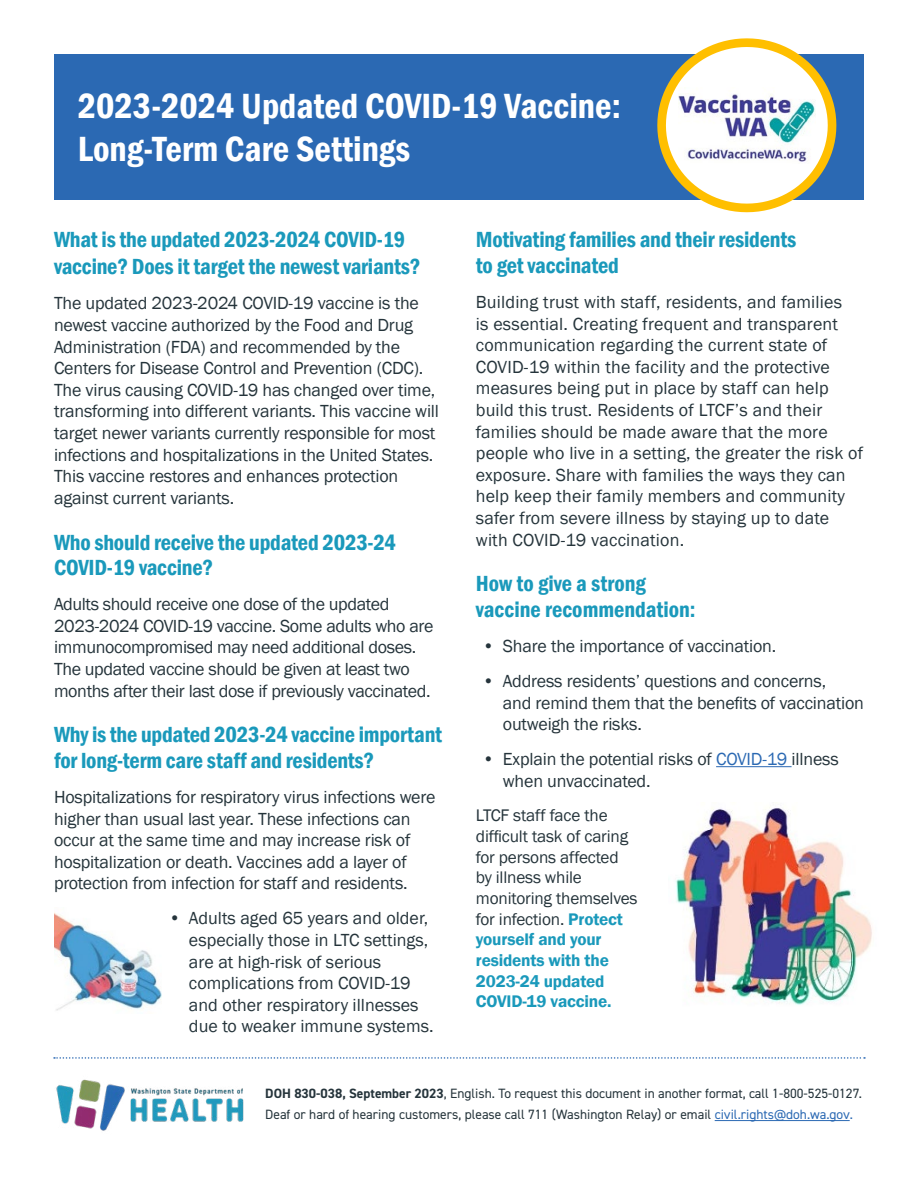
<style>
.page{position:relative;width:918px;height:1188px;background:#fff}
.page>*{position:absolute;margin:0;border:0;box-sizing:border-box;transform-origin:0 0}
.H1-Title{font:600 condensed 36px "Franklin Gothic";color:#fff}
.H2-Subhead{font:600 condensed 22.5px/25.5px "Franklin Gothic";letter-spacing:-.01em;color:#1a99bb}
.t1{font:18px/21.6px "Franklin Gothic";letter-spacing:-.01em;color:#25343b}
.t2{font:18px/21.6px "Franklin Gothic";letter-spacing:.01em;color:#25343b}
.t3{font:17.25px/20.7px "Franklin Gothic";letter-spacing:-.01em;color:#25343b}
.t4{font:13.5px/20.9px "DIN2014";color:#25343b}
.s1{color:#2b69b3}
.s2{font-weight:600;color:#1a99bb}
.s3{font-weight:700}
</style>
<div class="page">
<div style="left:54px;top:54px;width:810px;height:146px;background:#2b69b3"></div>
<svg style="left:657px;top:38px;width:180px;height:175px"></svg>
<img style="left:679px;top:88px;width:136px;height:75px">
<hr style="left:716px;top:766px;width:76px;height:1px;background:#2b69b3">
<img style="left:675px;top:807px;width:197px;height:198px">
<svg style="left:54px;top:1057px;width:811px;height:2px"></svg>
<img style="left:56px;top:1079px;width:188px;height:52px">
<hr style="left:715px;top:1120px;width:135px;height:1px;background:#2b69b3">
<img style="left:54px;top:912px;width:108px;height:99px">
<p class="H1-Title" style="left:78px;top:82px;width:545px">2023-2024 Updated COVID-19 Vaccine:</p>
<p class="H1-Title" style="left:78px;top:125px;width:334px">Long-Term Care Settings</p>
<p class="H2-Subhead" style="left:54px;top:226px;width:368px;line-height:27px">What is the updated 2023-2024 COVID-19 vaccine? Does it target the newest variants?</p>
<p class="t1" style="left:54px;top:293px;width:387px">The updated 2023-2024 COVID-19 vaccine is the newest vaccine authorized by the Food and Drug Administration (FDA) and recommended by the Centers for Disease Control and Prevention (CDC).<br>The virus causing COVID-19 has changed over time, transforming into different variants. This vaccine will target newer variants currently responsible for most infections and hospitalizations in the United States.<br>This vaccine restores and enhances protection against current variants.</p>
<p class="H2-Subhead" style="left:54px;top:529px;width:344px">Who should receive the updated 2023-24<br>COVID-19 vaccine?</p>
<p class="t1" style="left:54px;top:594px;width:381px">Adults should receive one dose of the updated 2023-2024 COVID-19 vaccine. Some adults who are immunocompromised may need additional doses.<br>The updated vaccine should be given at least two months after their last dose if previously vaccinated.</p>
<p class="H2-Subhead" style="left:54px;top:722px;width:390px">Why is the updated 2023-24 vaccine important for long-term care staff and residents?</p>
<p class="t1" style="left:54px;top:787px;width:383px">Hospitalizations for respiratory virus infections were higher than usual last year. These infections can occur at the same time and may increase risk of hospitalization or death. Vaccines add a layer of protection from infection for staff and residents.</p>
<p class="t1" style="left:189px;top:908px;width:246px;text-indent:-20px">• Adults aged 65 years and older, especially those in LTC settings, are at high-risk of serious complications from COVID-19 and other respiratory illnesses due to weaker immune systems.</p>
<p class="H2-Subhead" style="left:476px;top:227px;width:322px">Motivating families and their residents to get vaccinated</p>
<p class="t2" style="left:476px;top:292px;width:389px">Building trust with staff, residents, and families<br>is essential. Creating frequent and transparent communication regarding the current state of COVID-19 within the facility and the protective measures being put in place by staff can help build this trust. Residents of LTCF’s and their families should be made aware that the more people who live in a setting, the greater the risk of exposure. Share with families the ways they can help keep their family members and community safer from severe illness by staying up to date with COVID-19 vaccination.</p>
<p class="H2-Subhead" style="left:476px;top:571px;width:221px">How to give a strong vaccine recommendation:</p>
<p class="t1" style="left:483px;top:636px;width:295px">• Share the importance of vaccination.</p>
<p class="t1" style="left:503px;top:671px;width:363px;text-indent:-20px">• Address residents’ questions and concerns,<br>and remind them that the benefits of vaccination outweigh the risks.</p>
<p class="t1" style="left:503px;top:749px;width:337px;text-indent:-20px">• Explain the potential risks of <span class="s1">COVID-19</span> illness when unvaccinated.</p>
<p class="t3" style="left:476px;top:805px;width:163px">LTCF staff face the difficult task of caring for persons affected by illness while monitoring themselves for infection. <span class="s2">Protect yourself and your residents with the<br>2023-24 updated<br>COVID-19 vaccine.</span></p>
<p class="t4" style="left:265px;top:1083px;width:598px"><span class="s3">DOH 830-038, September 2023</span>, English. To request this document in another format, call 1-800-525-0127.<br>Deaf or hard of hearing customers, please call 711 (Washington Relay) or email <span class="s1">civil.rights@doh.wa.gov.</span></p>
</div>
